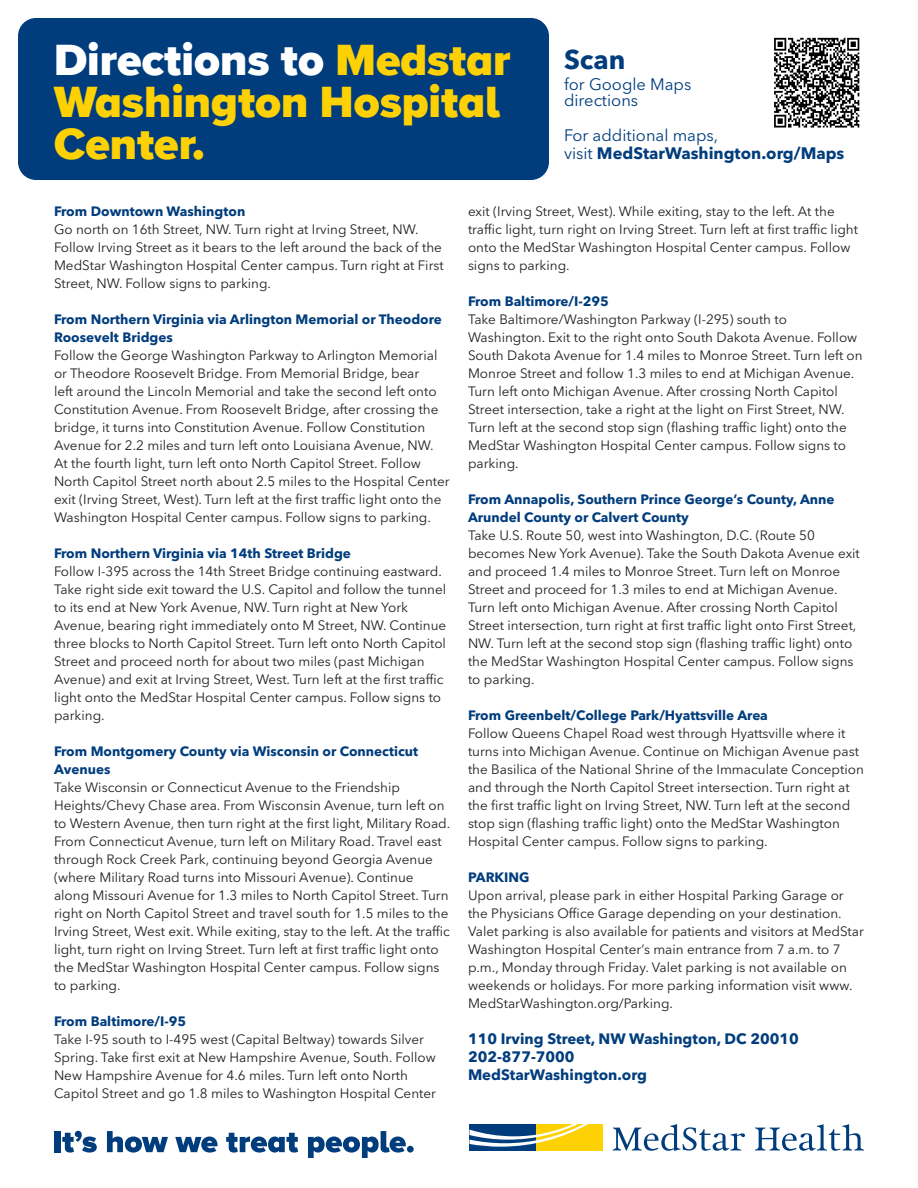
<style>
.page{position:relative;width:918px;height:1188px;background:#fff}
.page>*{position:absolute;margin:0;border:0;box-sizing:border-box;transform-origin:0 0}
.Headlines_30_28{font:900 45px/42px "Proxima Nova A";color:#fed105}
.body_copy_10_12{font:700 27px "Avenir Next LT Pro";color:#013d7d}
.body_copy_10_12-2{font:16.5px "Avenir Next LT Pro";color:#013d7d}
.body_copy_10_12-3{font:700 16.5px "Avenir Next LT Pro";color:#013d7d}
.body_copy_10_12-4{font:700 15px "Avenir Next LT Pro";color:#013d7d}
.body_copy_10_12-5{font:13.5px/18px "Avenir Next LT Pro";color:#231f20}
.body_copy_10_12-6{font:700 13.5px/18px "Avenir Next LT Pro";color:#013d7d}
.s1{color:#fff}
.s2{font-weight:400}
</style>
<div class="page">
<div style="left:18px;top:18px;width:531px;height:162px;background:#013d7d;border-radius:18px"></div>
<img style="left:774px;top:37px;width:86px;height:91px">
<div style="left:54px;top:1131px;width:6px;height:21px;background:#013d7d"></div>
<svg style="left:62px;top:1131px;width:35px;height:22px"></svg>
<svg style="left:107px;top:1131px;width:61px;height:22px"></svg>
<svg style="left:175px;top:1137px;width:43px;height:16px"></svg>
<svg style="left:226px;top:1133px;width:72px;height:20px"></svg>
<svg style="left:308px;top:1131px;width:98px;height:27px"></svg>
<div style="left:407px;top:1146px;width:7px;height:7px;background:#013d7d;border-radius:50%"></div>
<svg style="left:613px;top:1124px;width:132px;height:27px"></svg>
<svg style="left:755px;top:1124px;width:109px;height:27px"></svg>
<div style="left:536px;top:1124px;width:67px;height:27px;background:#fed105"></div>
<div style="left:469px;top:1124px;width:67px;height:27px;background:#013d7d"></div>
<svg style="left:469px;top:1124px;width:119px;height:23px"></svg>
<p class="Headlines_30_28" style="left:54px;top:38px;width:458px"><span class="s1">Directions to</span> Medstar<br>Washington Hospital<br>Center.</p>
<p class="body_copy_10_12" style="left:564px;top:43px;width:63px">Scan</p>
<p class="body_copy_10_12-2" style="left:564px;top:74px;width:129px">for Google Maps</p>
<p class="body_copy_10_12-2" style="left:564px;top:91px;width:76px">directions</p>
<p class="body_copy_10_12-2" style="left:564px;top:125px;width:156px">For additional maps,</p>
<p class="body_copy_10_12-3" style="left:564px;top:143px;width:282px"><span class="s2">visit</span> MedStarWashington.org/Maps</p>
<p class="body_copy_10_12-6" style="left:54px;top:202px;width:193px">From Downtown Washington</p>
<p class="body_copy_10_12-5" style="left:54px;top:220px;width:391px">Go north on 16th Street, NW. Turn right at Irving Street, NW.<br>Follow Irving Street as it bears to the left around the back of the MedStar Washington Hospital Center campus. Turn right at First Street, NW. Follow signs to parking.</p>
<p class="body_copy_10_12-6" style="left:54px;top:310px;width:389px">From Northern Virginia via Arlington Memorial or Theodore<br>Roosevelt Bridges</p>
<p class="body_copy_10_12-5" style="left:54px;top:346px;width:397px">Follow the George Washington Parkway to Arlington Memorial or Theodore Roosevelt Bridge. From Memorial Bridge, bear<br>left around the Lincoln Memorial and take the second left onto Constitution Avenue. From Roosevelt Bridge, after crossing the bridge, it turns into Constitution Avenue. Follow Constitution Avenue for 2.2 miles and turn left onto Louisiana Avenue, NW.<br>At the fourth light, turn left onto North Capitol Street. Follow North Capitol Street north about 2.5 miles to the Hospital Center exit (Irving Street, West). Turn left at the first traffic light onto the Washington Hospital Center campus. Follow signs to parking.</p>
<p class="body_copy_10_12-6" style="left:54px;top:544px;width:299px">From Northern Virginia via 14th Street Bridge</p>
<p class="body_copy_10_12-5" style="left:54px;top:562px;width:394px">Follow I-395 across the 14th Street Bridge continuing eastward.<br>Take right side exit toward the U.S. Capitol and follow the tunnel to its end at New York Avenue, NW. Turn right at New York Avenue, bearing right immediately onto M Street, NW. Continue three blocks to North Capitol Street. Turn left onto North Capitol Street and proceed north for about two miles (past Michigan Avenue) and exit at Irving Street, West. Turn left at the first traffic light onto the MedStar Hospital Center campus. Follow signs to parking.</p>
<p class="body_copy_10_12-6" style="left:54px;top:742px;width:366px">From Montgomery County via Wisconsin or Connecticut<br>Avenues</p>
<p class="body_copy_10_12-5" style="left:54px;top:778px;width:398px">Take Wisconsin or Connecticut Avenue to the Friendship Heights/Chevy Chase area. From Wisconsin Avenue, turn left on to Western Avenue, then turn right at the first light, Military Road.<br>From Connecticut Avenue, turn left on Military Road. Travel east through Rock Creek Park, continuing beyond Georgia Avenue (where Military Road turns into Missouri Avenue). Continue along Missouri Avenue for 1.3 miles to North Capitol Street. Turn right on North Capitol Street and travel south for 1.5 miles to the Irving Street, West exit. While exiting, stay to the left. At the traffic light, turn right on Irving Street. Turn left at first traffic light onto the MedStar Washington Hospital Center campus. Follow signs to parking.</p>
<p class="body_copy_10_12-6" style="left:54px;top:1012px;width:134px">From Baltimore/I-95</p>
<p class="body_copy_10_12-5" style="left:54px;top:1030px;width:384px">Take I-95 south to I-495 west (Capital Beltway) towards Silver Spring. Take first exit at New Hampshire Avenue, South. Follow New Hampshire Avenue for 4.6 miles. Turn left onto North Capitol Street and go 1.8 miles to Washington Hospital Center</p>
<p class="body_copy_10_12-5" style="left:468px;top:202px;width:392px">exit (Irving Street, West). While exiting, stay to the left. At the traffic light, turn right on Irving Street. Turn left at first traffic light onto the MedStar Washington Hospital Center campus. Follow signs to parking.</p>
<p class="body_copy_10_12-6" style="left:468px;top:292px;width:142px">From Baltimore/I-295</p>
<p class="body_copy_10_12-5" style="left:468px;top:310px;width:396px">Take Baltimore/Washington Parkway (I-295) south to Washington. Exit to the right onto South Dakota Avenue. Follow South Dakota Avenue for 1.4 miles to Monroe Street. Turn left on Monroe Street and follow 1.3 miles to end at Michigan Avenue.<br>Turn left onto Michigan Avenue. After crossing North Capitol Street intersection, take a right at the light on First Street, NW.<br>Turn left at the second stop sign (flashing traffic light) onto the MedStar Washington Hospital Center campus. Follow signs to parking.</p>
<p class="body_copy_10_12-6" style="left:468px;top:490px;width:368px">From Annapolis, Southern Prince George’s County, Anne<br>Arundel County or Calvert County</p>
<p class="body_copy_10_12-5" style="left:468px;top:526px;width:393px">Take U.S. Route 50, west into Washington, D.C. (Route 50 becomes New York Avenue). Take the South Dakota Avenue exit and proceed 1.4 miles to Monroe Street. Turn left on Monroe Street and proceed for 1.3 miles to end at Michigan Avenue.<br>Turn left onto Michigan Avenue. After crossing North Capitol Street intersection, turn right at first traffic light onto First Street, NW. Turn left at the second stop sign (flashing traffic light) onto the MedStar Washington Hospital Center campus. Follow signs to parking.</p>
<p class="body_copy_10_12-6" style="left:468px;top:706px;width:301px">From Greenbelt/College Park/Hyattsville Area</p>
<p class="body_copy_10_12-5" style="left:468px;top:724px;width:397px">Follow Queens Chapel Road west through Hyattsville where it turns into Michigan Avenue. Continue on Michigan Avenue past the Basilica of the National Shrine of the Immaculate Conception and through the North Capitol Street intersection. Turn right at the first traffic light on Irving Street, NW. Turn left at the second stop sign (flashing traffic light) onto the MedStar Washington Hospital Center campus. Follow signs to parking.</p>
<p class="body_copy_10_12-6" style="left:468px;top:868px;width:63px">PARKING</p>
<p class="body_copy_10_12-5" style="left:468px;top:886px;width:397px">Upon arrival, please park in either Hospital Parking Garage or the Physicians Office Garage depending on your destination.<br>Valet parking is also available for patients and visitors at MedStar Washington Hospital Center’s main entrance from 7 a.m. to 7 p.m., Monday through Friday. Valet parking is not available on weekends or holidays. For more parking information visit www.<br>MedStarWashington.org/Parking.</p>
<p class="body_copy_10_12-4" style="left:468px;top:1030px;width:332px">110 Irving Street, NW Washington, DC 20010</p>
<p class="body_copy_10_12-4" style="left:468px;top:1048px;width:108px">202-877-7000</p>
<p class="body_copy_10_12-4" style="left:468px;top:1066px;width:180px">MedStarWashington.org</p>
</div>
